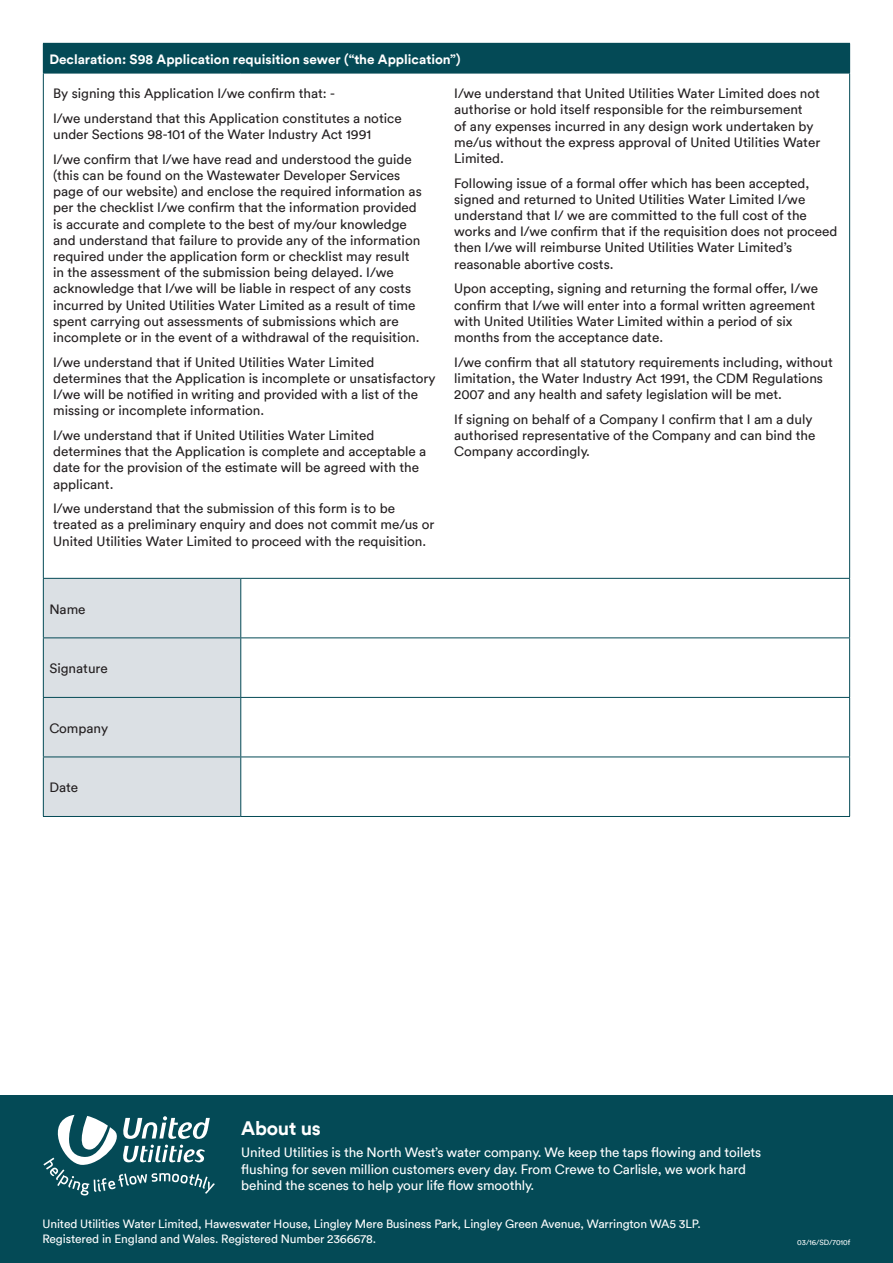
<style>
.page{position:relative;width:893px;height:1263px;background:#fff}
.page>*{position:absolute;margin:0;border:0;box-sizing:border-box;transform-origin:0 0}
.green_header{font:700 19.5px "Circular TT";letter-spacing:-.015em;color:#fff}
.body_new{font:13.5px/16.2px "Circular TT";color:#231f20}
.body_new-2{font:13.5px/16.2px "Circular TT";letter-spacing:-.01em;color:#fff}
.body_new-3{font:700 13.5px "Circular TT";color:#fff}
.t1{font:12px "Circular TT";letter-spacing:-.01em;color:#fff}
.t2{font:7.5px "Circular TT";color:#fff}
</style>
<div class="page">
<div style="left:43px;top:43px;width:807px;height:30px;background:#044a56"></div>
<svg style="left:44px;top:577px;width:805px;height:239px"></svg>
<div style="left:44px;top:579px;width:196px;height:237px;background:#dbe0e4"></div>
<hr style="left:43px;top:73px;width:1px;height:505px;background:#044a56">
<hr style="left:43px;top:73px;width:198px;height:1px;background:#044a56">
<hr style="left:241px;top:73px;width:609px;height:1px;background:#044a56">
<hr style="left:849px;top:73px;width:1px;height:505px;background:#044a56">
<hr style="left:43px;top:579px;width:1px;height:58px;background:#044a56">
<hr style="left:43px;top:638px;width:1px;height:59px;background:#044a56">
<hr style="left:43px;top:698px;width:1px;height:58px;background:#044a56">
<hr style="left:43px;top:757px;width:1px;height:59px;background:#044a56">
<hr style="left:43px;top:578px;width:198px;height:1px;background:#044a56">
<hr style="left:43px;top:637px;width:198px;height:1px;background:#044a56">
<hr style="left:43px;top:697px;width:198px;height:1px;background:#044a56">
<hr style="left:43px;top:756px;width:198px;height:1px;background:#044a56">
<hr style="left:43px;top:816px;width:198px;height:1px;background:#044a56">
<hr style="left:240px;top:579px;width:1px;height:58px;background:#044a56">
<hr style="left:240px;top:638px;width:1px;height:59px;background:#044a56">
<hr style="left:240px;top:698px;width:1px;height:58px;background:#044a56">
<hr style="left:240px;top:757px;width:1px;height:59px;background:#044a56">
<hr style="left:241px;top:578px;width:609px;height:1px;background:#044a56">
<hr style="left:849px;top:579px;width:1px;height:58px;background:#044a56">
<hr style="left:849px;top:638px;width:1px;height:59px;background:#044a56">
<hr style="left:849px;top:698px;width:1px;height:58px;background:#044a56">
<hr style="left:849px;top:757px;width:1px;height:59px;background:#044a56">
<hr style="left:241px;top:637px;width:609px;height:1px;background:#044a56">
<hr style="left:241px;top:697px;width:609px;height:1px;background:#044a56">
<hr style="left:241px;top:756px;width:609px;height:1px;background:#044a56">
<hr style="left:241px;top:816px;width:609px;height:1px;background:#044a56">
<div style="left:0;top:1095px;width:893px;height:168px;background:#044a56"></div>
<svg style="left:43px;top:1115px;width:172px;height:80px"></svg>
<p class="body_new-3" style="left:49px;top:50px;width:413px">Declaration: S98 Application requisition sewer (“the Application”)</p>
<p class="body_new" style="left:53px;top:85px;width:283px">By signing this Application I/we confirm that: -</p>
<p class="body_new" style="left:53px;top:110px;width:350px">I/we understand that this Application constitutes a notice under Sections 98-101 of the Water Industry Act 1991</p>
<p class="body_new" style="left:53px;top:151px;width:370px">I/we confirm that I/we have read and understood the guide (this can be found on the Wastewater Developer Services page of our website) and enclose the required information as per the checklist I/we confirm that the information provided is accurate and complete to the best of my/our knowledge and understand that failure to provide any of the information required under the application form or checklist may result in the assessment of the submission being delayed. I/we acknowledge that I/we will be liable in respect of any costs incurred by United Utilities Water Limited as a result of time spent carrying out assessments of submissions which are incomplete or in the event of a withdrawal of the requisition.</p>
<p class="body_new" style="left:53px;top:354px;width:384px">I/we understand that if United Utilities Water Limited determines that the Application is incomplete or unsatisfactory I/we will be notified in writing and provided with a list of the missing or incomplete information.</p>
<p class="body_new" style="left:53px;top:427px;width:375px">I/we understand that if United Utilities Water Limited determines that the Application is complete and acceptable a date for the provision of the estimate will be agreed with the applicant.</p>
<p class="body_new" style="left:53px;top:500px;width:383px">I/we understand that the submission of this form is to be treated as a preliminary enquiry and does not commit me/us or<br>United Utilities Water Limited to proceed with the requisition.</p>
<p class="body_new" style="left:454px;top:85px;width:368px">I/we understand that United Utilities Water Limited does not authorise or hold itself responsible for the reimbursement<br>of any expenses incurred in any design work undertaken by me/us without the express approval of United Utilities Water Limited.</p>
<p class="body_new" style="left:454px;top:175px;width:385px">Following issue of a formal offer which has been accepted, signed and returned to United Utilities Water Limited I/we understand that I/ we are committed to the full cost of the works and I/we confirm that if the requisition does not proceed then I/we will reimburse United Utilities Water Limited’s reasonable abortive costs.</p>
<p class="body_new" style="left:454px;top:280px;width:365px">Upon accepting, signing and returning the formal offer, I/we confirm that I/we will enter into a formal written agreement with United Utilities Water Limited within a period of six months from the acceptance date.</p>
<p class="body_new" style="left:454px;top:354px;width:380px">I/we confirm that all statutory requirements including, without limitation, the Water Industry Act 1991, the CDM Regulations<br>2007 and any health and safety legislation will be met.</p>
<p class="body_new" style="left:454px;top:411px;width:363px">If signing on behalf of a Company I confirm that I am a duly authorised representative of the Company and can bind the<br>Company accordingly.</p>
<p class="body_new" style="left:49px;top:600px;width:38px">Name</p>
<p class="body_new" style="left:49px;top:660px;width:60px">Signature</p>
<p class="body_new" style="left:49px;top:720px;width:60px">Company</p>
<p class="body_new" style="left:49px;top:779px;width:30px">Date</p>
<p class="green_header" style="left:241px;top:1116px;width:81px">About us</p>
<p class="body_new-2" style="left:241px;top:1144px;width:521px">United Utilities is the North West’s water company. We keep the taps flowing and toilets flushing for seven million customers every day. From Crewe to Carlisle, we work hard behind the scenes to help your life flow smoothly.</p>
<p class="t1" style="left:43px;top:1217px;width:660px">United Utilities Water Limited, Haweswater House, Lingley Mere Business Park, Lingley Green Avenue, Warrington WA5 3LP.</p>
<p class="t1" style="left:43px;top:1231px;width:335px">Registered in England and Wales. Registered Number 2366678.</p>
<p class="t2" style="left:797px;top:1237px;width:55px">03/16/SD/7010f</p>
</div>
